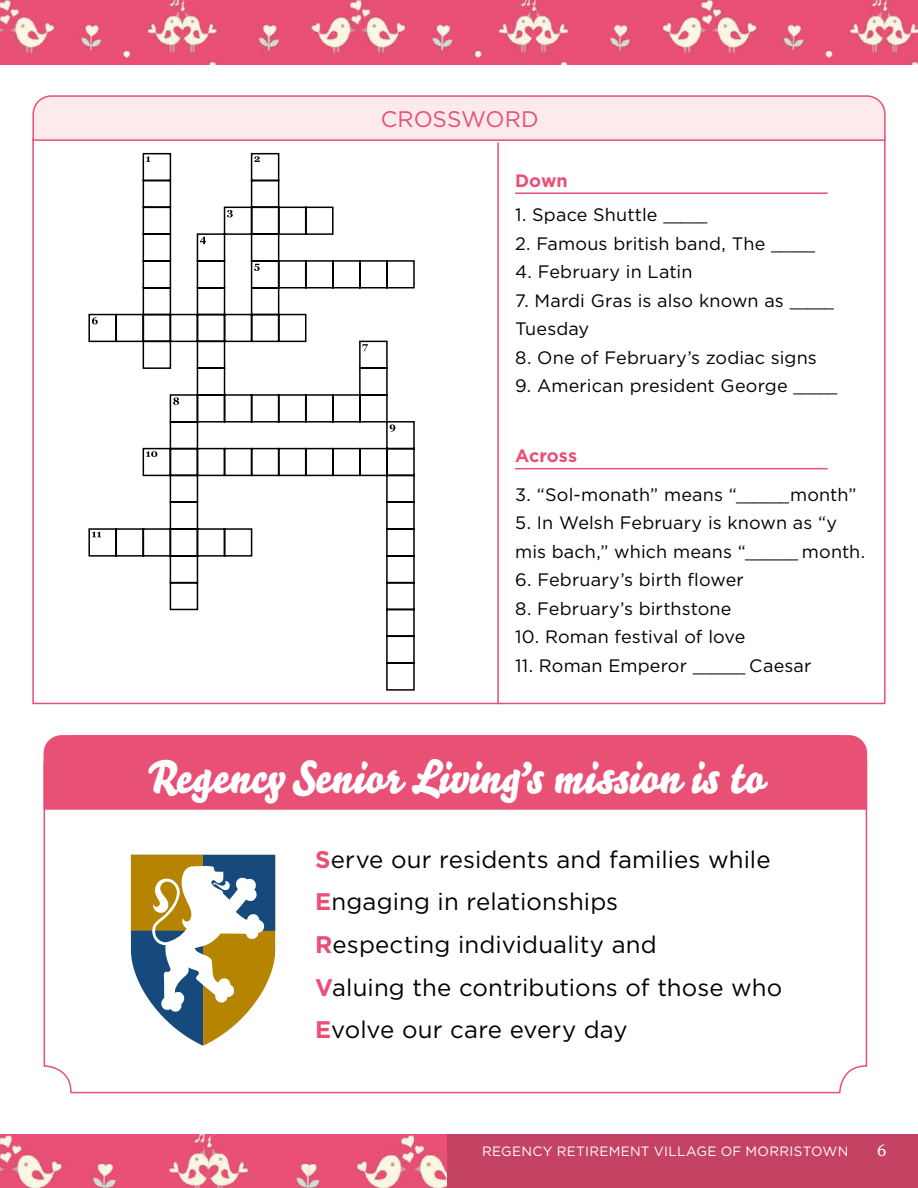
<style>
.page{position:relative;width:918px;height:1188px;background:#fff}
.page>*{position:absolute;margin:0;border:0;box-sizing:border-box;transform-origin:0 0}
.t1{font:45px "Bello Script Pro";letter-spacing:.01em;color:#fff}
.t2{font:24px/42.6px "Gotham";letter-spacing:.005em;color:#000}
.t3{font:22.5px "Gotham";letter-spacing:-.005em;color:#e85076}
.t4{font:18px/28.5px "Gotham";letter-spacing:.01em;color:#000}
.t5{font:700 18px "Gotham";color:#e85076}
.t6{font:16.5px "Georgia";color:#fff}
.t7{font:13.5px "Gotham";letter-spacing:.025em;color:#fff}
.s1{font-size:15px}
.s2{font-weight:700;color:#e85076}
</style>
<div class="page">
<img style="left:0;top:1135px;width:447px;height:53px">
<div style="left:447px;top:1135px;width:471px;height:53px;background:#c44363"></div>
<img style="left:0;top:0;width:918px;height:64px">
<div style="left:44px;top:735px;width:823px;height:75px;background:#e85076"></div>
<hr style="left:515px;top:468px;width:313px;height:1px;background:#e85076">
<hr style="left:515px;top:192px;width:313px;height:2px;background:#e85076">
<svg style="left:32px;top:95px;width:854px;height:47px;background:#fae1e2"></svg>
<hr style="left:497px;top:142px;width:2px;height:562px;background:#e85076">
<svg style="left:88px;top:152px;width:327px;height:539px"></svg>
<svg style="left:131px;top:855px;width:144px;height:191px"></svg>
<p class="t3" style="left:381px;top:105px;width:159px">CROSSWORD</p>
<p class="t5" style="left:515px;top:169px;width:54px">Down</p>
<p class="t4" style="left:515px;top:200px;width:194px">1. Space Shuttle <span class="s1">_____</span></p>
<p class="t4" style="left:515px;top:229px;width:302px">2. Famous british band, The <span class="s1">_____</span></p>
<p class="t4" style="left:515px;top:257px;width:179px">4. February in Latin</p>
<p class="t4" style="left:515px;top:286px;width:320px">7. Mardi Gras is also known as <span class="s1">_____<br></span>Tuesday</p>
<p class="t4" style="left:515px;top:343px;width:303px">8. One of February’s zodiac signs</p>
<p class="t4" style="left:515px;top:371px;width:324px">9. American president George <span class="s1">_____</span></p>
<p class="t5" style="left:515px;top:443px;width:64px">Across</p>
<p class="t4" style="left:515px;top:480px;width:343px">3. “Sol-monath” means “<span class="s1">______</span> month”</p>
<p class="t4" style="left:515px;top:508px;width:352px">5. In Welsh February is known as “y mis bach,” which means “<span class="s1">______</span> month.</p>
<p class="t4" style="left:515px;top:565px;width:230px">6. February’s birth flower</p>
<p class="t4" style="left:515px;top:594px;width:218px">8. February’s birthstone</p>
<p class="t4" style="left:515px;top:622px;width:232px">10. Roman festival of love</p>
<p class="t4" style="left:515px;top:651px;width:298px">11. Roman Emperor <span class="s1">______</span> Caesar</p>
<h1 class="t1" style="left:147px;top:742px;width:618px">Regency Senior Living’s mission is to</h1>
<h2 class="t2" style="left:315px;top:838px;width:469px"><span class="s2">S</span>erve our residents and families while<br><span class="s2">E</span>ngaging in relationships<br><span class="s2">R</span>especting individuality and<br><span class="s2">V</span>aluing the contributions of those who<br><span class="s2">E</span>volve our care every day</h2>
<p class="t7" style="left:482px;top:1142px;width:368px">REGENCY RETIREMENT VILLAGE OF MORRISTOWN</p>
<p class="t6" style="left:877px;top:1138px;width:11px">6</p>
</div>
